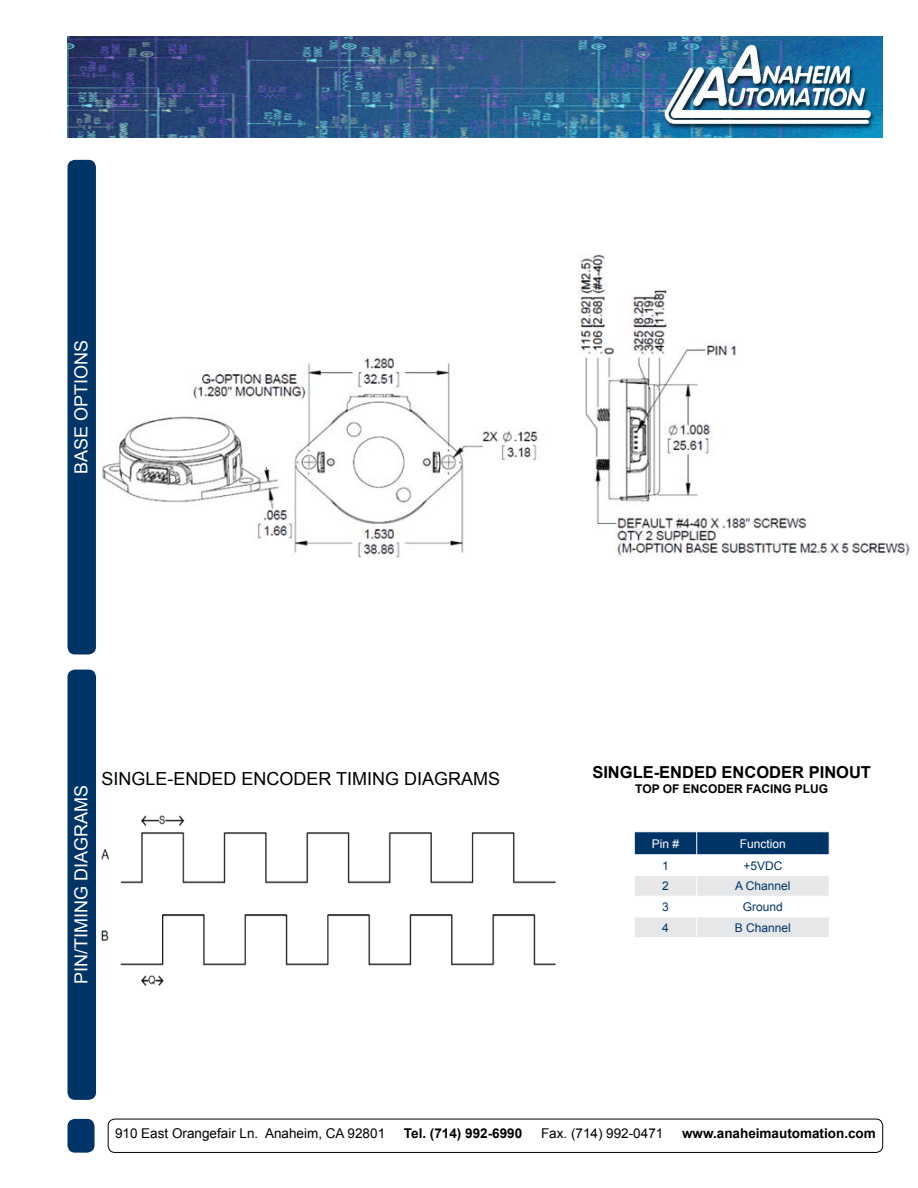
<style>
.page{position:relative;width:918px;height:1188px;background:#fff}
.page>*{position:absolute;margin:0;border:0;box-sizing:border-box;transform-origin:0 0}
.t1{font:18px "Arial";color:#000}
.t2{font:18px "Arial";color:#fff}
.t3{font:700 16.5px "Arial";color:#000}
.t4{font:13.5px "Arial";color:#000}
.t5{font:700 13.5px "Arial";color:#000}
.t6{font:12px "Arial";color:#036}
.t7{font:700 12px "Arial";color:#000}
.t8{font:12px "Arial";color:#fff}
</style>
<div class="page">
<img style="left:68px;top:37px;width:815px;height:101px">
<div style="left:68px;top:1120px;width:26px;height:32px;background:#036;border-radius:7px"></div>
<div style="left:68px;top:1119px;width:26px;height:34px;border:2px solid #036;border-radius:7px"></div>
<div style="left:108px;top:1119px;width:775px;height:34px;border:1px solid #000;border-radius:7px"></div>
<div style="left:68px;top:670px;width:27px;height:429px;background:#036;border-radius:7px"></div>
<div style="left:68px;top:670px;width:28px;height:430px;border:2px solid #036;border-radius:7px"></div>
<svg style="left:634px;top:832px;width:196px;height:105px"></svg>
<hr style="left:634px;top:855px;width:63px;height:1px;background:#fff">
<hr style="left:697px;top:855px;width:132px;height:1px;background:#fff">
<div style="left:68px;top:161px;width:27px;height:493px;background:#036;border-radius:7px"></div>
<div style="left:68px;top:160px;width:28px;height:494px;border:2px solid #036;border-radius:7px"></div>
<img style="left:102px;top:815px;width:453px;height:171px">
<img style="left:103px;top:255px;width:807px;height:303px">
<h1 class="t2" style="left:69px;top:474px;width:136px;rotate:-90deg">BASE OPTIONS</h1>
<h1 class="t2" style="left:69px;top:984px;width:201px;rotate:-90deg">PIN/TIMING DIAGRAMS</h1>
<h1 class="t1" style="left:102px;top:767px;width:400px">SINGLE-ENDED ENCODER TIMING DIAGRAMS</h1>
<p class="t3" style="left:592px;top:761px;width:280px">SINGLE-ENDED ENCODER PINOUT</p>
<p class="t7" style="left:635px;top:780px;width:194px">TOP OF ENCODER FACING PLUG</p>
<p class="t8" style="left:652px;top:836px;width:29px">Pin #</p>
<p class="t8" style="left:740px;top:836px;width:48px">Function</p>
<p class="t6" style="left:662px;top:857px;width:8px">1</p>
<p class="t6" style="left:743px;top:857px;width:41px">+5VDC</p>
<p class="t6" style="left:662px;top:878px;width:8px">2</p>
<p class="t6" style="left:735px;top:878px;width:57px">A Channel</p>
<p class="t6" style="left:662px;top:899px;width:8px">3</p>
<p class="t6" style="left:743px;top:899px;width:42px">Ground</p>
<p class="t6" style="left:662px;top:920px;width:8px">4</p>
<p class="t6" style="left:735px;top:920px;width:58px">B Channel</p>
<p class="t4" style="left:115px;top:1125px;width:272px">910 East Orangefair Ln. Anaheim, CA 92801</p>
<p class="t5" style="left:404px;top:1125px;width:120px">Tel. (714) 992-6990</p>
<p class="t4" style="left:541px;top:1125px;width:124px">Fax. (714) 992-0471</p>
<p class="t5" style="left:682px;top:1125px;width:195px">www.anaheimautomation.com</p>
</div>
